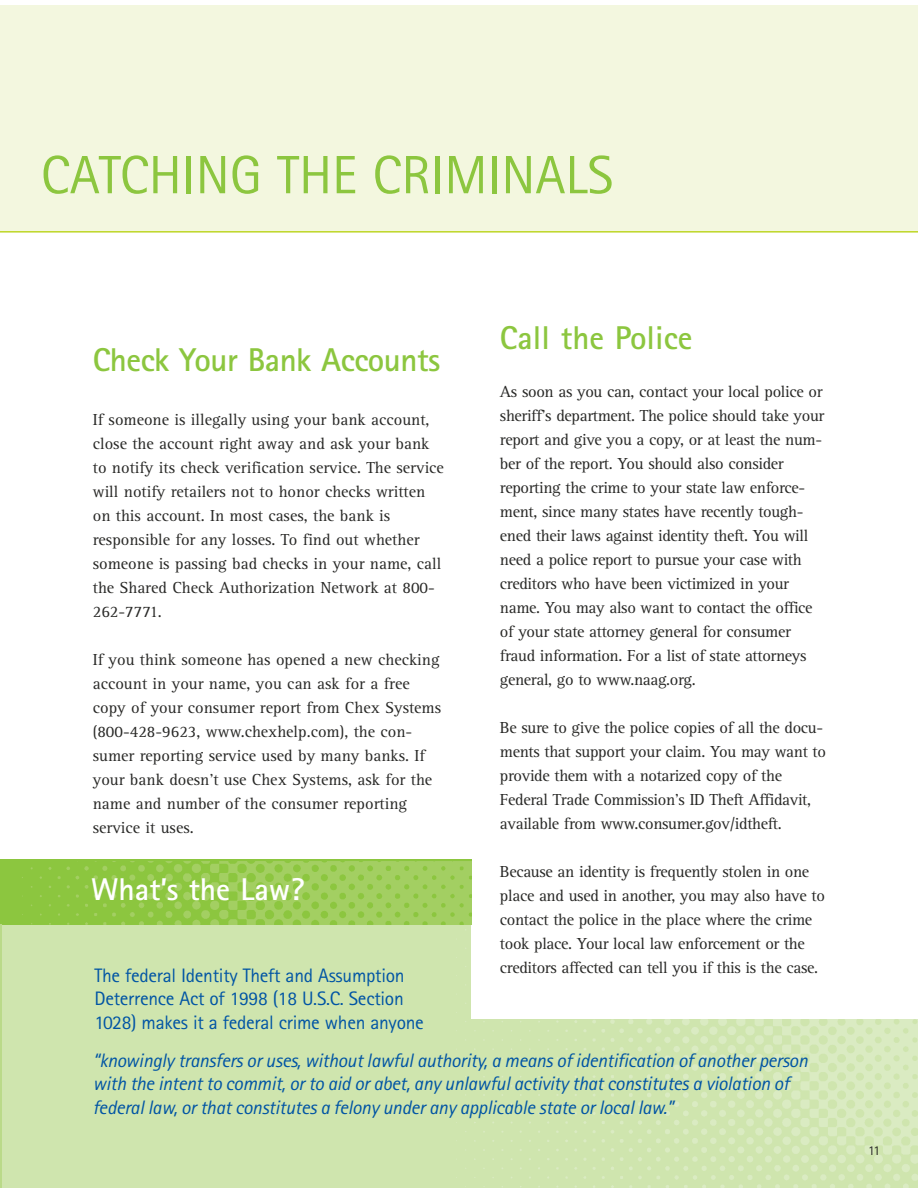
<style>
.page{position:relative;width:918px;height:1188px;background:#fff}
.page>*{position:absolute;margin:0;border:0;box-sizing:border-box;transform-origin:0 0}
.t1{font:54px "Rotis Sans Serif";color:#8cc63f}
.t2{font:700 33px "Rotis Sans Serif";letter-spacing:-.015em;color:#8cc63f}
.t3{font:700 31.5px "Rotis Sans Serif";color:#fff}
.t4{font:italic 19.5px/23.4px "Rotis Sans Serif";letter-spacing:-.015em;color:#0054a4}
.t5{font:19.5px/23.4px "Rotis Sans Serif";letter-spacing:-.015em;color:#0054a4}
.t6{font:16.5px/24px "Rotis Serif";letter-spacing:-.02em;color:#282826}
.t7{font:16.5px/24px "Rotis Serif";color:#282826}
.t8{font:13.5px "Rotis Sans Serif";color:#282826}
</style>
<div class="page">
<div style="left:0;top:908px;width:918px;height:280px;background:#cfe5ae"></div>
<img style="left:416px;top:924px;width:502px;height:264px">
<div style="left:0;top:5px;width:918px;height:227px;background:#f3f7df"></div>
<hr style="left:0;top:231px;width:918px;height:1px;background:#c1d82f">
<div style="left:471px;top:277px;width:447px;height:742px;background:#fff"></div>
<div style="left:0;top:859px;width:471px;height:65px;background:#8cc63f"></div>
<img style="left:22px;top:861px;width:449px;height:63px">
<img style="left:0;top:924px;width:1px;height:264px">
<h1 class="t1" style="left:41px;top:156px;width:574px">CATCHING THE CRIMINALS</h1>
<h2 class="t2" style="left:93px;top:349px;width:349px">Check Your Bank Accounts</h2>
<p class="t7" style="left:93px;top:409px;width:353px">If someone is illegally using your bank account, close the account right away and ask your bank to notify its check verification service. The service will notify retailers not to honor checks written on this account. In most cases, the bank is responsible for any losses. To find out whether someone is passing bad checks in your name, call the Shared Check Authorization Network at 800- 262-7771.</p>
<p class="t7" style="left:93px;top:649px;width:350px">If you think someone has opened a new checking account in your name, you can ask for a free copy of your consumer report from Chex Systems (800-428-9623, www.chexhelp.com), the con&shy;sumer reporting service used by many banks. If your bank doesn’t use Chex Systems, ask for the name and number of the consumer reporting service it uses.</p>
<h3 class="t3" style="left:91px;top:879px;width:215px">What’s the Law?</h3>
<p class="t5" style="left:94px;top:965px;width:331px">The federal Identity Theft and Assumption<br>Deterrence Act of 1998 (18 U.S.C. Section<br>1028) makes it a federal crime when anyone</p>
<h2 class="t2" style="left:500px;top:326px;width:194px">Call the Police</h2>
<p class="t6" style="left:500px;top:381px;width:326px">As soon as you can, contact your local police or sheriff’s department. The police should take your report and give you a copy, or at least the num&shy;ber of the report. You should also consider reporting the crime to your state law enforce&shy;ment, since many states have recently tough&shy;ened their laws against identity theft. You will need a police report to pursue your case with creditors who have been victimized in your name. You may also want to contact the office of your state attorney general for consumer fraud information. For a list of state attorneys general, go to www.naag.org.</p>
<p class="t6" style="left:500px;top:717px;width:328px">Be sure to give the police copies of all the docu&shy;ments that support your claim. You may want to provide them with a notarized copy of the Federal Trade Commission’s ID Theft Affidavit, available from www.consumer.gov/idtheft.</p>
<p class="t6" style="left:500px;top:861px;width:327px">Because an identity is frequently stolen in one place and used in another, you may also have to contact the police in the place where the crime took place. Your local law enforcement or the creditors affected can tell you if this is the case.</p>
<p class="t4" style="left:93px;top:1051px;width:716px">“knowingly transfers or uses, without lawful authority, a means of identification of another person with the intent to commit, or to aid or abet, any unlawful activity that constitutes a violation of federal law, or that constitutes a felony under any applicable state or local law.”</p>
<p class="t8" style="left:868px;top:1146px;width:14px">11</p>
</div>
